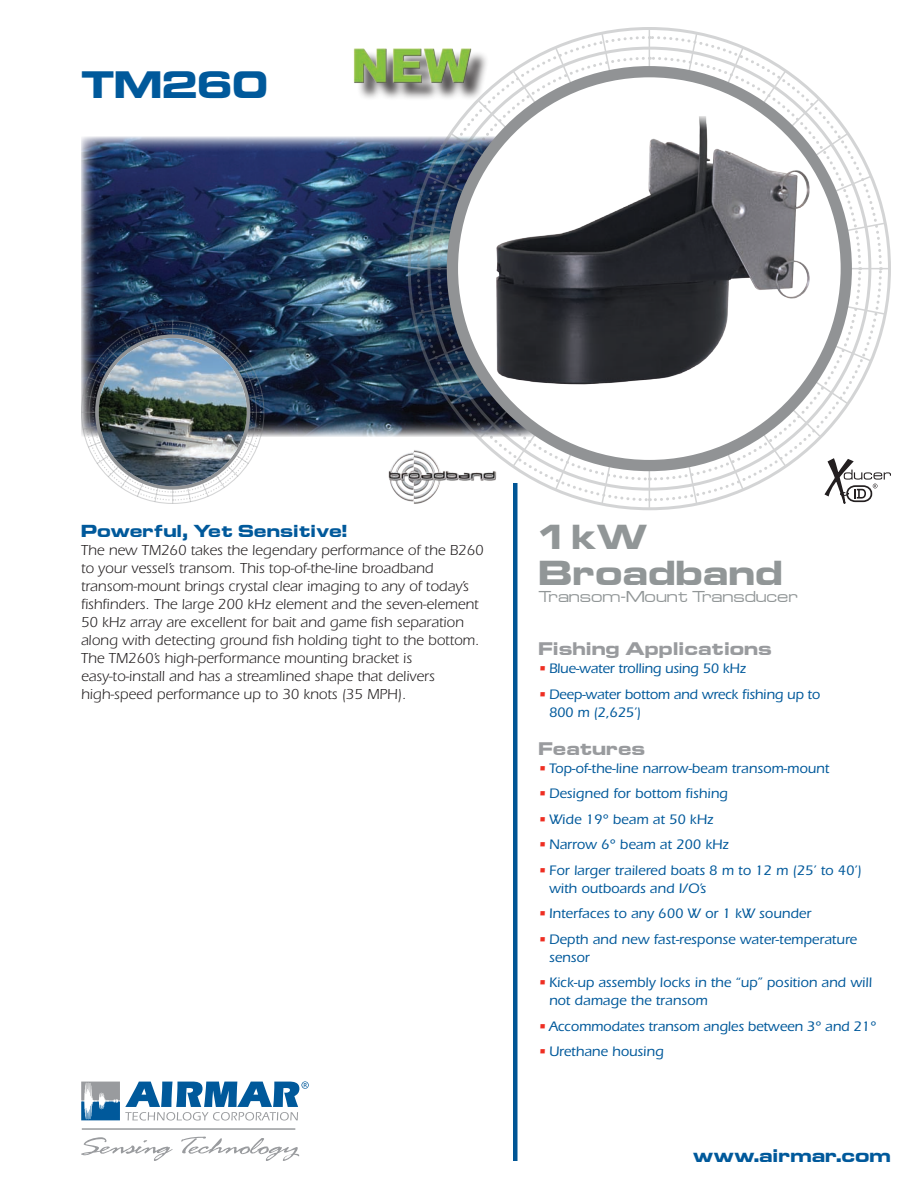
<style>
.page{position:relative;width:918px;height:1188px;background:#fff}
.page>*{position:absolute;margin:0;border:0;box-sizing:border-box;transform-origin:0 0}
.t1{font:700 33px "Euro Technic Ext";color:#00599b}
.t2{font:700 30px/36px "Euro Technic Ext";color:#919697}
.t3{font:700 15.75px "Euro Technic Ext";color:#999b9e}
.t4{font:700 15.75px "Euro Technic Ext";color:#00599b}
.t5{font:15px/18px "ITC Eras Std";color:#231f20}
.t6{font:700 15px "Euro Technic Ext";color:#00599b}
.t7{font:500 14.25px/18px "ITC Eras Std";color:#00599b}
.t8{font:14.25px "Euro Technic Ext";letter-spacing:-.005em;color:#919697}
.s1{color:#ee2e22}
</style>
<div class="page">
<img style="left:81px;top:136px;width:334px;height:300px">
<svg style="left:699px;top:318px;width:184px;height:185px"></svg>
<svg style="left:699px;top:35px;width:184px;height:187px"></svg>
<svg style="left:415px;top:35px;width:185px;height:187px"></svg>
<svg style="left:415px;top:316px;width:185px;height:187px"></svg>
<hr style="left:649px;top:28px;width:1px;height:481px;background:#919395">
<hr style="left:409px;top:268px;width:481px;height:1px;background:#919395">
<svg style="left:476px;top:98px;width:347px;height:341px"></svg>
<svg style="left:426px;top:175px;width:447px;height:188px"></svg>
<svg style="left:449px;top:131px;width:401px;height:275px"></svg>
<img style="left:412px;top:222px;width:474px;height:94px">
<svg style="left:554px;top:46px;width:191px;height:446px"></svg>
<svg style="left:511px;top:69px;width:276px;height:399px"></svg>
<svg style="left:600px;top:31px;width:99px;height:476px"></svg>
<div style="left:447px;top:66px;width:405px;height:405px;background:#919395;border-radius:50%"></div>
<div style="left:513px;top:483px;width:5px;height:678px;background:#005595"></div>
<svg style="left:81px;top:1137px;width:92px;height:24px"></svg>
<svg style="left:181px;top:1136px;width:118px;height:25px"></svg>
<svg style="left:81px;top:1081px;width:228px;height:40px"></svg>
<hr style="left:82px;top:1128px;width:213px;height:2px;background:#999b9e">
<hr style="left:172px;top:321px;width:1px;height:182px;background:#919395">
<hr style="left:81px;top:412px;width:183px;height:1px;background:#919395">
<svg style="left:82px;top:322px;width:181px;height:181px"></svg>
<svg style="left:95px;top:334px;width:155px;height:156px;background:#8e9195"></svg>
<div style="left:458px;top:77px;width:383px;height:383px;background:#fff;border-radius:50%"></div>
<img style="left:478px;top:101px;width:354px;height:305px">
<svg style="left:823px;top:458px;width:68px;height:46px"></svg>
<img style="left:99px;top:338px;width:148px;height:148px;border-radius:74px">
<div style="left:356px;top:50px;width:133px;height:50px;background:#231f20;opacity:.75"></div>
<img style="left:353px;top:44px;width:122px;height:43px">
<img style="left:388px;top:450px;width:112px;height:54px">
<h1 class="t1" style="left:81px;top:61px;width:188px">TM260</h1>
<p class="t6" style="left:81px;top:520px;width:268px">Powerful, Yet Sensitive!</p>
<p class="t5" style="left:81px;top:541px;width:404px">The new TM260 takes the legendary performance of the B260 to your vessel’s transom. This top-of-the-line broadband transom-mount brings crystal clear imaging to any of today’s fishfinders. The large 200 kHz element and the seven-element 50 kHz array are excellent for bait and game fish separation along with detecting ground fish holding tight to the bottom.<br>The TM260’s high-performance mounting bracket is easy-to-install and has a streamlined shape that delivers high-speed performance up to 30 knots (35 MPH).</p>
<h2 class="t2" style="left:538px;top:518px;width:246px">1 kW<br>Broadband</h2>
<p class="t8" style="left:538px;top:588px;width:261px">Transom-Mount Transducer</p>
<p class="t3" style="left:538px;top:638px;width:235px">Fishing Applications</p>
<p class="t7" style="left:538px;top:660px;width:209px"><span class="s1">•</span> Blue-water trolling using 50 kHz</p>
<p class="t7" style="left:549px;top:685px;width:273px;line-height:18.8px;text-indent:-11px"><span class="s1">•</span> Deep-water bottom and wreck fishing up to<br>800 m (2,625’)</p>
<p class="t3" style="left:538px;top:737px;width:108px">Features</p>
<p class="t7" style="left:538px;top:759px;width:292px"><span class="s1">•</span> Top-of-the-line narrow-beam transom-mount</p>
<p class="t7" style="left:538px;top:785px;width:191px"><span class="s1">•</span> Designed for bottom fishing</p>
<p class="t7" style="left:538px;top:810px;width:176px"><span class="s1">•</span>Wide 19° beam at 50 kHz</p>
<p class="t7" style="left:538px;top:836px;width:192px"><span class="s1">•</span>Narrow 6° beam at 200 kHz</p>
<p class="t7" style="left:549px;top:861px;width:314px;text-indent:-11px"><span class="s1">•</span> For larger trailered boats 8 m to 12 m (25’ to 40’) with outboards and I/O’s</p>
<p class="t7" style="left:538px;top:905px;width:274px"><span class="s1">•</span> Interfaces to any 600 W or 1 kW sounder</p>
<p class="t7" style="left:549px;top:930px;width:310px;text-indent:-11px"><span class="s1">•</span> Depth and new fast-response water-temperature sensor</p>
<p class="t7" style="left:549px;top:974px;width:324px;text-indent:-11px"><span class="s1">•</span> Kick-up assembly locks in the “up” position and will not damage the transom</p>
<p class="t7" style="left:538px;top:1017px;width:339px"><span class="s1">•</span> Accommodates transom angles between 3° and 21°</p>
<p class="t7" style="left:538px;top:1043px;width:127px"><span class="s1">•</span> Urethane housing</p>
<p class="t4" style="left:693px;top:1145px;width:200px">www.airmar.com</p>
</div>
